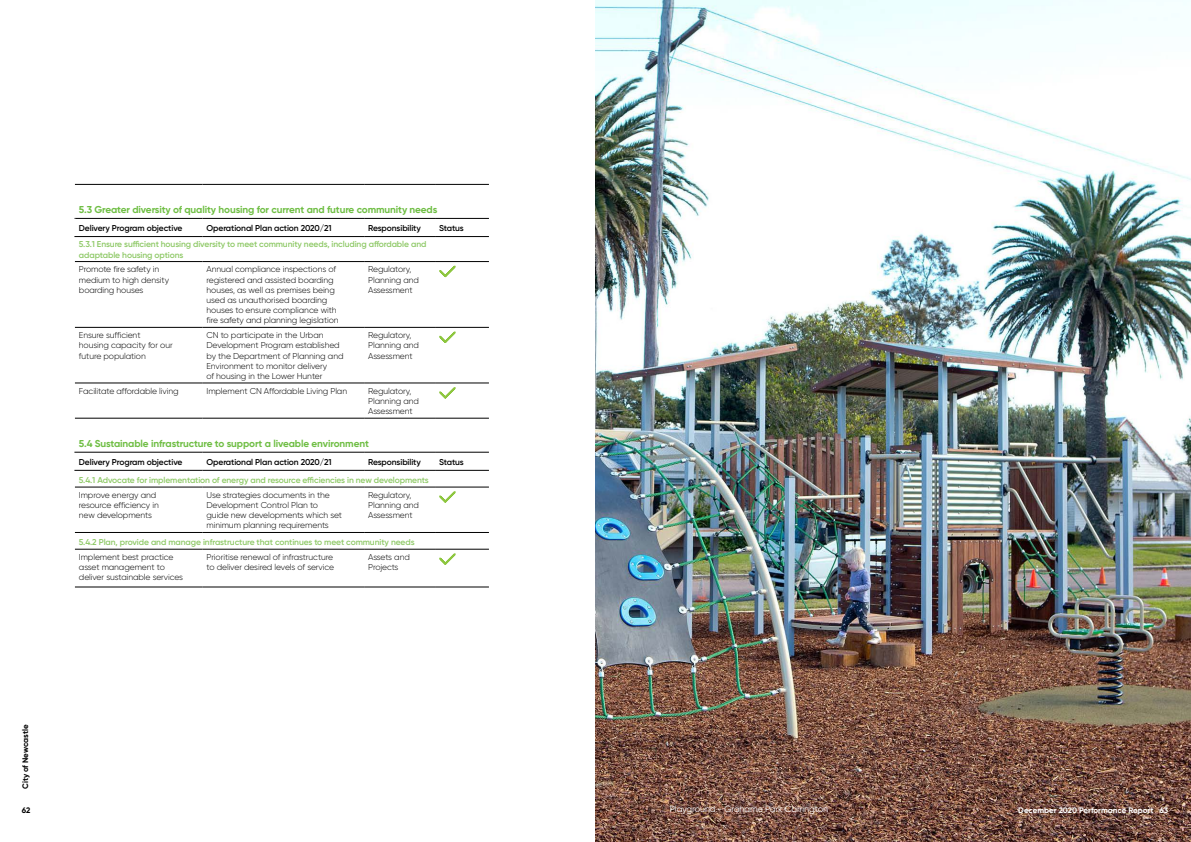
<style>
.page{position:relative;width:1191px;height:842px;background:#fff}
.page>*{position:absolute;margin:0;border:0;box-sizing:border-box;transform-origin:0 0}
.t1{font:700 10px "Gilroy";letter-spacing:-.01em;color:#6fbe44}
.t2{font:9px "Gilroy";letter-spacing:-.01em;color:#fff}
.t3{font:300 8.5px/10.2px "Gilroy";letter-spacing:-.01em;color:#000}
.t4{font:600 8.5px/10.2px "Gilroy";letter-spacing:-.01em;color:#8dc865}
.t5{font:600 8.5px "Gilroy";letter-spacing:-.01em;color:#000}
.t6{font:700 8px "Gilroy";color:#fff}
.t7{font:700 8px "Gilroy";letter-spacing:-.01em;color:#000}
</style>
<div class="page">
<hr style="left:75px;top:261px;width:127px;height:1px;background:#000">
<hr style="left:202px;top:261px;width:162px;height:1px;background:#000">
<hr style="left:364px;top:261px;width:71px;height:1px;background:#000">
<hr style="left:435px;top:261px;width:54px;height:1px;background:#000">
<hr style="left:75px;top:327px;width:127px;height:1px;background:#000">
<hr style="left:202px;top:327px;width:162px;height:1px;background:#000">
<hr style="left:364px;top:327px;width:71px;height:1px;background:#000">
<hr style="left:435px;top:327px;width:54px;height:1px;background:#000">
<hr style="left:75px;top:383px;width:127px;height:1px;background:#000">
<hr style="left:202px;top:383px;width:162px;height:1px;background:#000">
<hr style="left:364px;top:383px;width:71px;height:1px;background:#000">
<hr style="left:435px;top:383px;width:54px;height:1px;background:#000">
<hr style="left:75px;top:418px;width:127px;height:1px;background:#000">
<hr style="left:202px;top:418px;width:162px;height:1px;background:#000">
<hr style="left:364px;top:418px;width:71px;height:1px;background:#000">
<hr style="left:435px;top:418px;width:54px;height:1px;background:#000">
<hr style="left:75px;top:487px;width:127px;height:1px;background:#000">
<hr style="left:202px;top:487px;width:162px;height:1px;background:#000">
<hr style="left:364px;top:487px;width:71px;height:1px;background:#000">
<hr style="left:435px;top:487px;width:54px;height:1px;background:#000">
<hr style="left:75px;top:532px;width:127px;height:1px;background:#000">
<hr style="left:202px;top:532px;width:162px;height:1px;background:#000">
<hr style="left:364px;top:532px;width:71px;height:1px;background:#000">
<hr style="left:435px;top:532px;width:54px;height:1px;background:#000">
<hr style="left:75px;top:549px;width:127px;height:1px;background:#000">
<hr style="left:202px;top:549px;width:162px;height:1px;background:#000">
<hr style="left:364px;top:549px;width:71px;height:1px;background:#000">
<hr style="left:435px;top:549px;width:54px;height:1px;background:#000">
<hr style="left:75px;top:587px;width:127px;height:1px;background:#000">
<hr style="left:202px;top:587px;width:162px;height:1px;background:#000">
<hr style="left:364px;top:587px;width:71px;height:1px;background:#000">
<hr style="left:435px;top:587px;width:54px;height:1px;background:#000">
<hr style="left:75px;top:184px;width:127px;height:1px;background:#000">
<hr style="left:202px;top:184px;width:162px;height:1px;background:#000">
<hr style="left:364px;top:184px;width:71px;height:1px;background:#000">
<hr style="left:435px;top:184px;width:54px;height:1px;background:#000">
<hr style="left:74px;top:218px;width:128px;height:1px;background:#000">
<hr style="left:202px;top:218px;width:162px;height:1px;background:#000">
<hr style="left:364px;top:218px;width:71px;height:1px;background:#000">
<hr style="left:435px;top:218px;width:54px;height:1px;background:#000">
<hr style="left:74px;top:236px;width:128px;height:1px;background:#000">
<hr style="left:202px;top:236px;width:162px;height:1px;background:#000">
<hr style="left:364px;top:236px;width:71px;height:1px;background:#000">
<hr style="left:435px;top:236px;width:54px;height:1px;background:#000">
<hr style="left:74px;top:452px;width:128px;height:1px;background:#000">
<hr style="left:202px;top:452px;width:162px;height:1px;background:#000">
<hr style="left:364px;top:452px;width:71px;height:1px;background:#000">
<hr style="left:435px;top:452px;width:54px;height:1px;background:#000">
<hr style="left:74px;top:470px;width:128px;height:1px;background:#000">
<hr style="left:202px;top:470px;width:162px;height:1px;background:#000">
<hr style="left:364px;top:470px;width:71px;height:1px;background:#000">
<hr style="left:435px;top:470px;width:54px;height:1px;background:#000">
<svg style="left:438px;top:262px;width:19px;height:16px"></svg>
<svg style="left:438px;top:327px;width:19px;height:16px"></svg>
<svg style="left:438px;top:383px;width:19px;height:16px"></svg>
<svg style="left:438px;top:487px;width:19px;height:16px"></svg>
<svg style="left:438px;top:549px;width:19px;height:16px"></svg>
<img style="left:595px;top:0;width:596px;height:842px">
<p class="t1" style="left:79px;top:203px;width:360px">5.3 Greater diversity of quality housing for current and future community needs</p>
<p class="t5" style="left:79px;top:223px;width:105px">Delivery Program objective</p>
<p class="t5" style="left:206px;top:223px;width:127px">Operational Plan action 2020/21</p>
<p class="t5" style="left:368px;top:223px;width:54px">Responsibility</p>
<p class="t5" style="left:439px;top:223px;width:26px">Status</p>
<p class="t4" style="left:79px;top:239px;width:349px">5.3.1 Ensure sufficient housing diversity to meet community needs, including affordable and adaptable housing options</p>
<p class="t3" style="left:79px;top:264px;width:92px">Promote fire safety in medium to high density boarding houses</p>
<p class="t3" style="left:206px;top:264px;width:134px">Annual compliance inspections of registered and assisted boarding houses, as well as premises being used as unauthorised boarding houses to ensure compliance with fire safety and planning legislation</p>
<p class="t3" style="left:368px;top:264px;width:52px">Regulatory,<br>Planning and<br>Assessment</p>
<p class="t3" style="left:79px;top:330px;width:95px">Ensure sufficient housing capacity for our future population</p>
<p class="t3" style="left:206px;top:330px;width:138px">CN to participate in the Urban<br>Development Program established by the Department of Planning and<br>Environment to monitor delivery<br>of housing in the Lower Hunter</p>
<p class="t3" style="left:368px;top:330px;width:52px">Regulatory,<br>Planning and<br>Assessment</p>
<p class="t3" style="left:79px;top:386px;width:101px">Facilitate affordable living</p>
<p class="t3" style="left:206px;top:386px;width:142px">Implement CN Affordable Living Plan</p>
<p class="t3" style="left:368px;top:386px;width:52px">Regulatory,<br>Planning and<br>Assessment</p>
<p class="t1" style="left:79px;top:437px;width:291px">5.4 Sustainable infrastructure to support a liveable environment</p>
<p class="t5" style="left:79px;top:456px;width:105px">Delivery Program objective</p>
<p class="t5" style="left:206px;top:456px;width:127px">Operational Plan action 2020/21</p>
<p class="t5" style="left:368px;top:456px;width:54px">Responsibility</p>
<p class="t5" style="left:439px;top:456px;width:26px">Status</p>
<p class="t4" style="left:79px;top:475px;width:351px">5.4.1 Advocate for implementation of energy and resource efficiencies in new developments</p>
<p class="t3" style="left:79px;top:490px;width:81px">Improve energy and resource efficiency in new developments</p>
<p class="t3" style="left:206px;top:490px;width:137px">Use strategies documents in the<br>Development Control Plan to guide new developments which set minimum planning requirements</p>
<p class="t3" style="left:368px;top:490px;width:52px">Regulatory,<br>Planning and<br>Assessment</p>
<p class="t4" style="left:79px;top:537px;width:337px">5.4.2 Plan, provide and manage infrastructure that continues to meet community needs</p>
<p class="t3" style="left:79px;top:552px;width:106px">Implement best practice asset management to deliver sustainable services</p>
<p class="t3" style="left:206px;top:552px;width:129px">Prioritise renewal of infrastructure to deliver desired levels of service</p>
<p class="t3" style="left:368px;top:552px;width:43px">Assets and<br>Projects</p>
<p class="t7" style="left:20px;top:789px;width:66px;rotate:-90deg">City of Newcastle</p>
<p class="t7" style="left:22px;top:805px;width:10px">62</p>
<p class="t2" style="left:669px;top:804px;width:160px">Playground - Grahame Park Carrington</p>
<p class="t6" style="left:1018px;top:805px;width:151px">December 2020 Performance Report 63</p>
</div>
